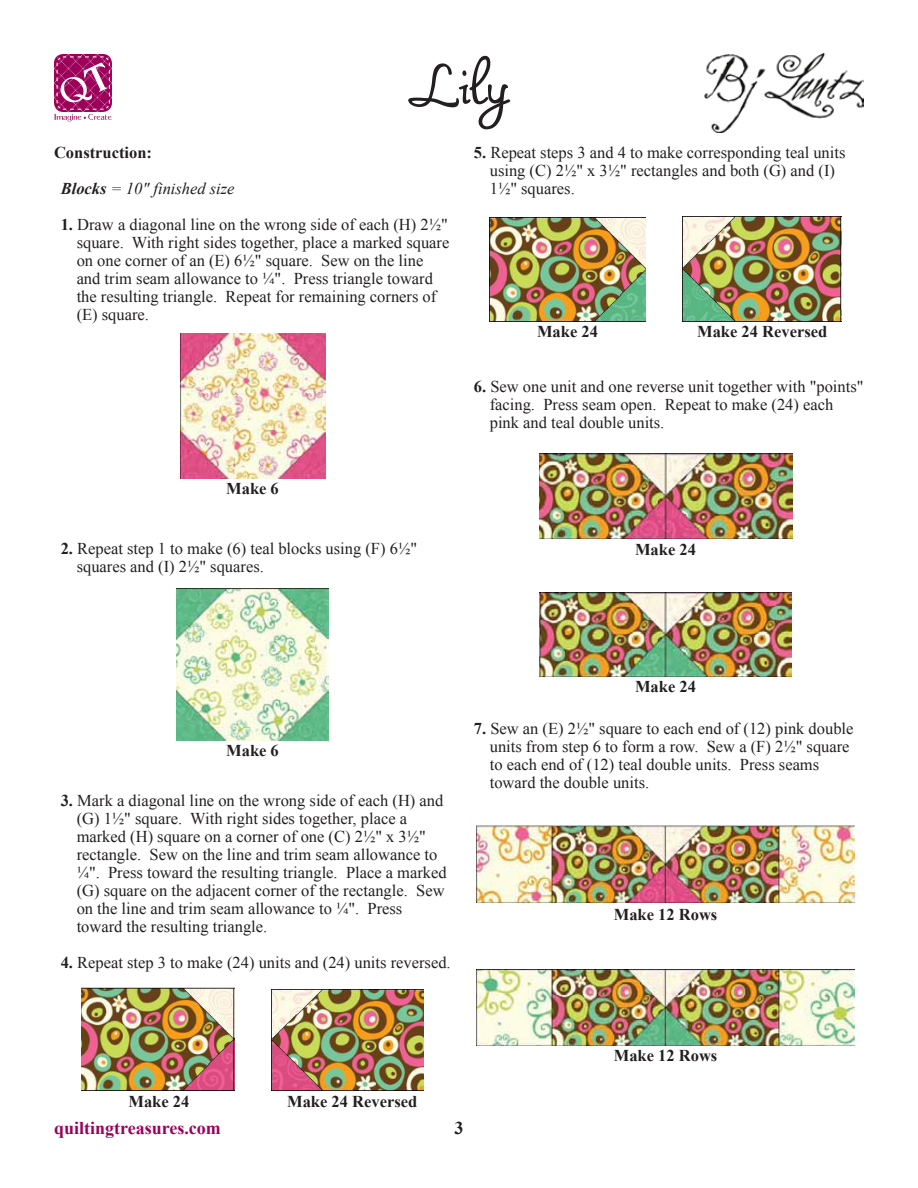
<style>
.page{position:relative;width:918px;height:1188px;background:#fff}
.page>*{position:absolute;margin:0;border:0;box-sizing:border-box;transform-origin:0 0}
.t1{font:52.5px "Mama Script";color:#231f20}
.t2{font:700 18px "Times New Roman";color:#9c0059}
.t3{font:700 18px "Times New Roman";color:#231f20}
.t4{font:16.5px/18px "Times New Roman";color:#231f20}
.t5{font:700 16.5px "Times New Roman";color:#231f20}
.t6{font:italic 16.5px/36px "Times New Roman";color:#231f20}
.s1{font-weight:700;font-style:normal}
.s2{font-weight:700}
</style>
<div class="page">
<svg style="left:54px;top:54px;width:58px;height:68px"></svg>
<img style="left:704px;top:54px;width:160px;height:78px">
<img style="left:180px;top:334px;width:145px;height:144px">
<img style="left:176px;top:588px;width:153px;height:152px">
<img style="left:81px;top:987px;width:153px;height:104px">
<img style="left:272px;top:989px;width:152px;height:102px">
<img style="left:490px;top:217px;width:155px;height:105px">
<img style="left:683px;top:216px;width:158px;height:105px">
<img style="left:539px;top:453px;width:253px;height:85px">
<img style="left:539px;top:592px;width:253px;height:85px">
<img style="left:477px;top:825px;width:378px;height:77px">
<img style="left:477px;top:969px;width:378px;height:76px">
<h1 class="t1" style="left:409px;top:54px;width:102px">Lily</h1>
<p class="t6" style="left:61px;top:134px;width:175px;text-indent:-7px"><span class="s1">Construction:<br></span><span class="s2">Blocks</span> = 10" finished size</p>
<p class="t4" style="left:77px;top:215px;width:374px;text-indent:-16px"><span class="s2">1.</span> Draw a diagonal line on the wrong side of each (H) 2½" square. With right sides together, place a marked square on one corner of an (E) 6½" square. Sew on the line and trim seam allowance to ¼". Press triangle toward the resulting triangle. Repeat for remaining corners of (E) square.</p>
<p class="t5" style="left:226px;top:477px;width:54px">Make 6</p>
<p class="t4" style="left:77px;top:539px;width:342px;text-indent:-16px"><span class="s2">2.</span> Repeat step 1 to make (6) teal blocks using (F) 6½" squares and (I) 2½" squares.</p>
<p class="t4" style="left:490px;top:143px;width:357px;text-indent:-16px"><span class="s2">5.</span> Repeat steps 3 and 4 to make corresponding teal units using (C) 2½" x 3½" rectangles and both (G) and (I)<br>1½" squares.</p>
<p class="t5" style="left:537px;top:320px;width:62px">Make 24</p>
<p class="t5" style="left:697px;top:320px;width:132px">Make 24 Reversed</p>
<p class="t4" style="left:490px;top:377px;width:375px;text-indent:-16px"><span class="s2">6.</span> Sew one unit and one reverse unit together with "points" facing. Press seam open. Repeat to make (24) each pink and teal double units.</p>
<p class="t5" style="left:635px;top:538px;width:62px">Make 24</p>
<p class="t5" style="left:226px;top:739px;width:54px">Make 6</p>
<p class="t4" style="left:77px;top:791px;width:372px;text-indent:-16px"><span class="s2">3.</span> Mark a diagonal line on the wrong side of each (H) and (G) 1½" square. With right sides together, place a marked (H) square on a corner of one (C) 2½" x 3½" rectangle. Sew on the line and trim seam allowance to ¼". Press toward the resulting triangle. Place a marked (G) square on the adjacent corner of the rectangle. Sew on the line and trim seam allowance to ¼". Press toward the resulting triangle.</p>
<p class="t4" style="left:61px;top:953px;width:391px"><span class="s2">4.</span> Repeat step 3 to make (24) units and (24) units reversed.</p>
<p class="t5" style="left:635px;top:675px;width:62px">Make 24</p>
<p class="t4" style="left:490px;top:719px;width:365px;text-indent:-16px"><span class="s2">7.</span> Sew an (E) 2½" square to each end of (12) pink double units from step 6 to form a row. Sew a (F) 2½" square to each end of (12) teal double units. Press seams toward the double units.</p>
<p class="t5" style="left:614px;top:903px;width:105px">Make 12 Rows</p>
<p class="t5" style="left:129px;top:1090px;width:62px">Make 24</p>
<p class="t5" style="left:287px;top:1090px;width:132px">Make 24 Reversed</p>
<p class="t2" style="left:54px;top:1116px;width:168px">quiltingtreasures.com</p>
<p class="t3" style="left:454px;top:1116px;width:10px">3</p>
<p class="t5" style="left:614px;top:1044px;width:105px">Make 12 Rows</p>
</div>
